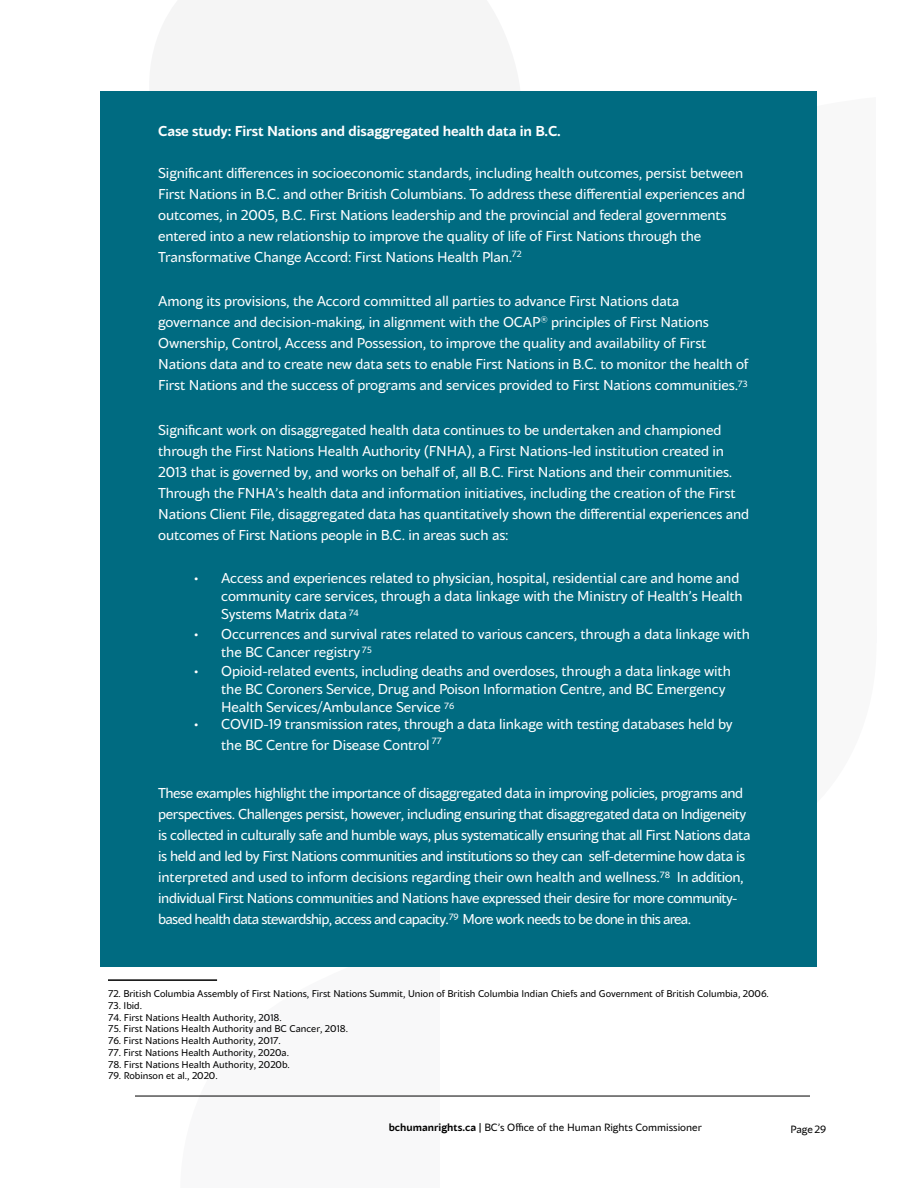
<style>
.page{position:relative;width:918px;height:1188px;background:#fff}
.page>*{position:absolute;margin:0;border:0;box-sizing:border-box;transform-origin:0 0}
.t1{font:14.25px/21px "Blacker Sans Pro";letter-spacing:-.01em;color:#fff}
.t2{font:14.25px/21px "Blacker Sans Pro";letter-spacing:-.03em;color:#fff}
.t3{font:700 14.25px "Blacker Sans Pro";letter-spacing:-.01em;color:#fff}
.t4{font:10.5px "Blacker Sans Pro";color:#000}
.t5{font:9.75px "Blacker Sans Pro";color:#000}
.t6{font:9px "Blacker Sans Pro";color:#fff}
.s1{font-weight:700}
</style>
<div class="page">
<hr style="left:135px;top:1096px;width:675px;height:1px;background:#000">
<div style="left:100px;top:92px;width:717px;height:875px;background:#006b81"></div>
<hr style="left:108px;top:979px;width:109px;height:2px;background:#000">
<p class="t3" style="left:158px;top:121px;width:404px">Case study: First Nations and disaggregated health data in B.C.</p>
<p class="t1" style="left:158px;top:163px;width:588px">Significant differences in socioeconomic standards, including health outcomes, persist between First Nations in B.C. and other British Columbians. To address these differential experiences and outcomes, in 2005, B.C. First Nations leadership and the provincial and federal governments entered into a new relationship to improve the quality of life of First Nations through the Transformative Change Accord: First Nations Health Plan.</p>
<p class="t1" style="left:158px;top:290px;width:592px">Among its provisions, the Accord committed all parties to advance First Nations data governance and decision-making, in alignment with the OCAP® principles of First Nations Ownership, Control, Access and Possession, to improve the quality and availability of First Nations data and to create new data sets to enable First Nations in B.C. to monitor the health of First Nations and the success of programs and services provided to First Nations communities.</p>
<p class="t1" style="left:158px;top:419px;width:592px">Significant work on disaggregated health data continues to be undertaken and championed through the First Nations Health Authority (FNHA), a First Nations-led institution created in 2013 that is governed by, and works on behalf of, all B.C. First Nations and their communities.<br>Through the FNHA’s health data and information initiatives, including the creation of the First Nations Client File, disaggregated data has quantitatively shown the differential experiences and outcomes of First Nations people in B.C. in areas such as:</p>
<p class="t1" style="left:221px;top:569px;width:523px;line-height:18px;text-indent:-27px">• Access and experiences related to physician, hospital, residential care and home and community care services, through a data linkage with the Ministry of Health’s Health<br>Systems Matrix data</p>
<p class="t1" style="left:221px;top:625px;width:530px;line-height:18px;text-indent:-27px">• Occurrences and survival rates related to various cancers, through a data linkage with the BC Cancer registry</p>
<p class="t1" style="left:221px;top:662px;width:511px;line-height:18px;text-indent:-27px">• Opioid-related events, including deaths and overdoses, through a data linkage with the BC Coroners Service, Drug and Poison Information Centre, and BC Emergency<br>Health Services/Ambulance Service</p>
<p class="t1" style="left:221px;top:713px;width:513px;text-indent:-27px">• COVID-19 transmission rates, through a data linkage with testing databases held by the BC Centre for Disease Control</p>
<p class="t2" style="left:158px;top:782px;width:594px">These examples highlight the importance of disaggregated data in improving policies, programs and perspectives. Challenges persist, however, including ensuring that disaggregated data on Indigeneity is collected in culturally safe and humble ways, plus systematically ensuring that all First Nations data is held and led by First Nations communities and institutions so they can self-determine how data is interpreted and used to inform decisions regarding their own health and wellness. In addition, individual First Nations communities and Nations have expressed their desire for more community&shy;based health data stewardship, access and capacity. More work needs to be done in this area.</p>
<p class="t6" style="left:512px;top:248px;width:11px">72</p>
<p class="t6" style="left:738px;top:378px;width:11px">73</p>
<p class="t6" style="left:349px;top:607px;width:12px">74</p>
<p class="t6" style="left:362px;top:644px;width:12px">75</p>
<p class="t6" style="left:444px;top:700px;width:12px">76</p>
<p class="t6" style="left:432px;top:735px;width:11px">77</p>
<p class="t6" style="left:660px;top:869px;width:12px">78</p>
<p class="t6" style="left:449px;top:911px;width:12px">79</p>
<p class="t5" style="left:108px;top:988px;width:662px">72. British Columbia Assembly of First Nations, First Nations Summit, Union of British Columbia Indian Chiefs and Government of British Columbia, 2006.</p>
<p class="t5" style="left:108px;top:999px;width:36px">73. Ibid.</p>
<p class="t5" style="left:108px;top:1011px;width:175px">74. First Nations Health Authority, 2018.</p>
<p class="t5" style="left:108px;top:1023px;width:242px">75. First Nations Health Authority and BC Cancer, 2018.</p>
<p class="t5" style="left:108px;top:1034px;width:174px">76. First Nations Health Authority, 2017.</p>
<p class="t5" style="left:108px;top:1046px;width:183px">77. First Nations Health Authority, 2020a.</p>
<p class="t5" style="left:108px;top:1058px;width:183px">78. First Nations Health Authority, 2020b.</p>
<p class="t5" style="left:108px;top:1070px;width:111px">79. Robinson et al., 2020.</p>
<p class="t4" style="left:389px;top:1121px;width:315px"><span class="s1">bchumanrights.ca |</span> BC’s Office of the Human Rights Commissioner</p>
<p class="t4" style="left:791px;top:1122px;width:37px">Page29</p>
</div>
